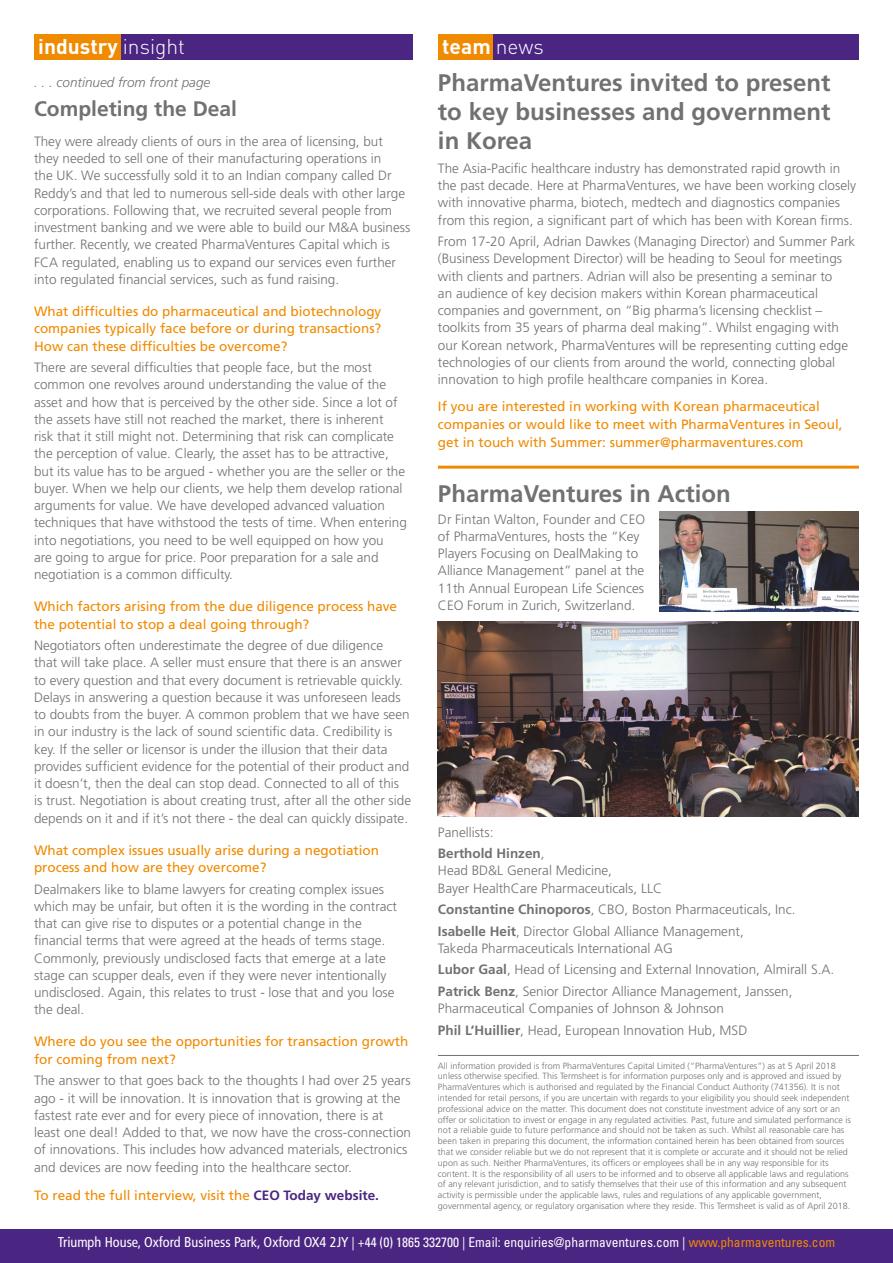
<style>
.page{position:relative;width:893px;height:1263px;background:#fff}
.page>*{position:absolute;margin:0;border:0;box-sizing:border-box;transform-origin:0 0}
.t1{font:700 24px/28.8px "Frutiger";color:#707172;text-align:justify}
.t2{font:700 21px "DIN";color:#fff}
.t3{font:700 21px "Frutiger";color:#707172}
.t4{font:300 13.5px/17.2px "Frutiger";color:#707172}
.t5{font:13.5px/17.2px "Frutiger";color:#f08a00}
.t6{font:condensed 13.5px "Univers";color:#fff}
.t7{font:700 13.5px/21.5px "Frutiger";color:#707172}
.t8{font:italic 300 13.5px "Frutiger";color:#707172}
.t9{font:300 9px/10.8px "Frutiger";color:#707172}
.s1{font-weight:300}
.s2{font-weight:700;color:#4b2582}
.s3{font-weight:700}
.s4{font-family:"Frutiger";font-size:14.25px}
.s5{color:#f08a00}
</style>
<div class="page">
<div style="left:0;top:1230px;width:893px;height:33px;background:#4b2582"></div>
<hr style="left:438px;top:1055px;width:421px;height:1px;background:#707172">
<div style="left:34px;top:34px;width:90px;height:26px;background:#f08a00"></div>
<div style="left:121px;top:34px;width:291px;height:26px;background:#4b2582"></div>
<img style="left:438px;top:621px;width:421px;height:196px">
<img style="left:659px;top:511px;width:200px;height:100px">
<div style="left:438px;top:34px;width:61px;height:26px;background:#f08a00"></div>
<div style="left:493px;top:34px;width:366px;height:26px;background:#4b2582"></div>
<hr style="left:438px;top:466px;width:421px;height:3px;background:#f08a00">
<h2 class="t2" style="left:38px;top:33px;width:148px">industry <span class="s1">insight</span></h2>
<p class="t8" style="left:34px;top:75px;width:178px">. . . continued from front page</p>
<h2 class="t3" style="left:34px;top:97px;width:205px">Completing the Deal</h2>
<p class="t4" style="left:34px;top:133px;width:378px">They were already clients of ours in the area of licensing, but they needed to sell one of their manufacturing operations in<br>the UK. We successfully sold it to an Indian company called Dr Reddy’s and that led to numerous sell-side deals with other large corporations. Following that, we recruited several people from investment banking and we were able to build our M&amp;A business further. Recently, we created PharmaVentures Capital which is FCA regulated, enabling us to expand our services even further into regulated financial services, such as fund raising.</p>
<p class="t5" style="left:34px;top:303px;width:349px;text-align:justify">What difficulties do pharmaceutical and biotechnology companies typically face before or during transactions?<br>How can these difficulties be overcome?</p>
<p class="t4" style="left:34px;top:359px;width:374px">There are several difficulties that people face, but the most common one revolves around understanding the value of the asset and how that is perceived by the other side. Since a lot of the assets have still not reached the market, there is inherent<br>risk that it still might not. Determining that risk can complicate the perception of value. Clearly, the asset has to be attractive, but its value has to be argued - whether you are the seller or the buyer. When we help our clients, we help them develop rational arguments for value. We have developed advanced valuation techniques that have withstood the tests of time. When entering into negotiations, you need to be well equipped on how you<br>are going to argue for price. Poor preparation for a sale and negotiation is a common difficulty.</p>
<p class="t5" style="left:34px;top:598px;width:365px">Which factors arising from the due diligence process have the potential to stop a deal going through?</p>
<p class="t4" style="left:34px;top:637px;width:379px">Negotiators often underestimate the degree of due diligence<br>that will take place. A seller must ensure that there is an answer to every question and that every document is retrievable quickly.<br>Delays in answering a question because it was unforeseen leads to doubts from the buyer. A common problem that we have seen in our industry is the lack of sound scientific data. Credibility is key. If the seller or licensor is under the illusion that their data provides sufficient evidence for the potential of their product and it doesn’t, then the deal can stop dead. Connected to all of this<br>is trust. Negotiation is about creating trust, after all the other side depends on it and if it’s not there - the deal can quickly dissipate.</p>
<p class="t5" style="left:34px;top:841px;width:347px">What complex issues usually arise during a negotiation process and how are they overcome?</p>
<p class="t4" style="left:34px;top:880px;width:365px">Dealmakers like to blame lawyers for creating complex issues which may be unfair, but often it is the wording in the contract that can give rise to disputes or a potential change in the financial terms that were agreed at the heads of terms stage.<br>Commonly, previously undisclosed facts that emerge at a late stage can scupper deals, even if they were never intentionally undisclosed. Again, this relates to trust - lose that and you lose the deal.</p>
<p class="t5" style="left:34px;top:1033px;width:376px">Where do you see the opportunities for transaction growth for coming from next?</p>
<p class="t4" style="left:34px;top:1072px;width:379px">The answer to that goes back to the thoughts I had over 25 years ago - it will be innovation. It is innovation that is growing at the fastest rate ever and for every piece of innovation, there is at least one deal! Added to that, we now have the cross-connection of innovations. This includes how advanced materials, electronics and devices are now feeding into the healthcare sector.</p>
<p class="t5" style="left:34px;top:1187px;width:346px">To read the full interview, visit the <span class="s2">CEO Today website.</span></p>
<h2 class="t2" style="left:442px;top:33px;width:103px">team <span class="s1">news</span></h2>
<h1 class="t1" style="left:438px;top:69px;width:394px">PharmaVentures invited to present to key businesses and government in Korea</h1>
<p class="t4" style="left:438px;top:159px;width:420px">The Asia-Pacific healthcare industry has demonstrated rapid growth in the past decade. Here at PharmaVentures, we have been working closely with innovative pharma, biotech, medtech and diagnostics companies from this region, a significant part of which has been with Korean firms.</p>
<p class="t4" style="left:438px;top:233px;width:419px">From 17-20 April, Adrian Dawkes (Managing Director) and Summer Park (Business Development Director) will be heading to Seoul for meetings with clients and partners. Adrian will also be presenting a seminar to<br>an audience of key decision makers within Korean pharmaceutical companies and government, on “Big pharma’s licensing checklist – toolkits from 35 years of pharma deal making”. Whilst engaging with our Korean network, PharmaVentures will be representing cutting edge technologies of our clients from around the world, connecting global innovation to high profile healthcare companies in Korea.</p>
<p class="t5" style="left:438px;top:397px;width:406px;line-height:18px">If you are interested in working with Korean pharmaceutical companies or would like to meet with PharmaVentures in Seoul, get in touch with Summer: summer@pharmaventures.com</p>
<h1 class="t1" style="left:438px;top:479px;width:294px">PharmaVentures in Action</h1>
<p class="t4" style="left:438px;top:510px;width:209px">Dr Fintan Walton, Founder and CEO of PharmaVentures, hosts the “Key Players Focusing on DealMaking to Alliance Management” panel at the 11th Annual European Life Sciences CEO Forum in Zurich, Switzerland.</p>
<p class="t7" style="left:438px;top:821px;width:108px"><span class="s1">Panellists:<br></span>Berthold Hinzen<span class="s1">,</span></p>
<p class="t4" style="left:438px;top:862px;width:225px">Head BD&amp;L General Medicine,<br>Bayer HealthCare Pharmaceuticals, LLC</p>
<p class="t4" style="left:438px;top:899px;width:359px;line-height:21.5px"><span class="s3">Constantine Chinoporos</span>, CBO, Boston Pharmaceuticals, Inc.<br><span class="s3">Isabelle Heit</span>, Director Global Alliance Management,</p>
<p class="t4" style="left:438px;top:937px;width:398px;line-height:21.5px">Takeda Pharmaceuticals International AG<br><span class="s3">Lubor Gaal</span>, Head of Licensing and External Innovation, Almirall S.A.<br><span class="s3">Patrick Benz</span>, Senior Director Alliance Management, Janssen,</p>
<p class="t4" style="left:438px;top:998px;width:311px;line-height:21.5px">Pharmaceutical Companies of Johnson &amp; Johnson<br><span class="s3">Phil L’Huillier</span>, Head, European Innovation Hub, MSD</p>
<p class="t9" style="left:438px;top:1060px;width:415px">All information provided is from PharmaVentures Capital Limited (“PharmaVentures”) as at 5 April 2018 unless otherwise specified. This Termsheet is for information purposes only and is approved and issued by PharmaVentures which is authorised and regulated by the Financial Conduct Authority (741356). It is not intended for retail persons, if you are uncertain with regards to your eligibility you should seek independent professional advice on the matter. This document does not constitute investment advice of any sort or an offer or solicitation to invest or engage in any regulated activities. Past, future and simulated performance is not a reliable guide to future performance and should not be taken as such. Whilst all reasonable care has been taken in preparing this document, the information contained herein has been obtained from sources that we consider reliable but we do not represent that it is complete or accurate and it should not be relied upon as such. Neither PharmaVentures, its officers or employees shall be in any way responsible for its content. It is the responsibility of all users to be informed and to observe all applicable laws and regulations of any relevant jurisdiction, and to satisfy themselves that their use of this information and any subsequent activity is permissible under the applicable laws, rules and regulations of any applicable government, governmental agency, or regulatory organisation where they reside. This Termsheet is valid as of April 2018.</p>
<p class="t6" style="left:58px;top:1234px;width:779px"><span class="s4">Triumph House, Oxford Business Park, Oxford OX4 2JY</span> | +44 (0) 1865 332700 | Email: enquiries@pharmaventures.com | <span class="s5">www.pharmaventures.com</span></p>
</div>
